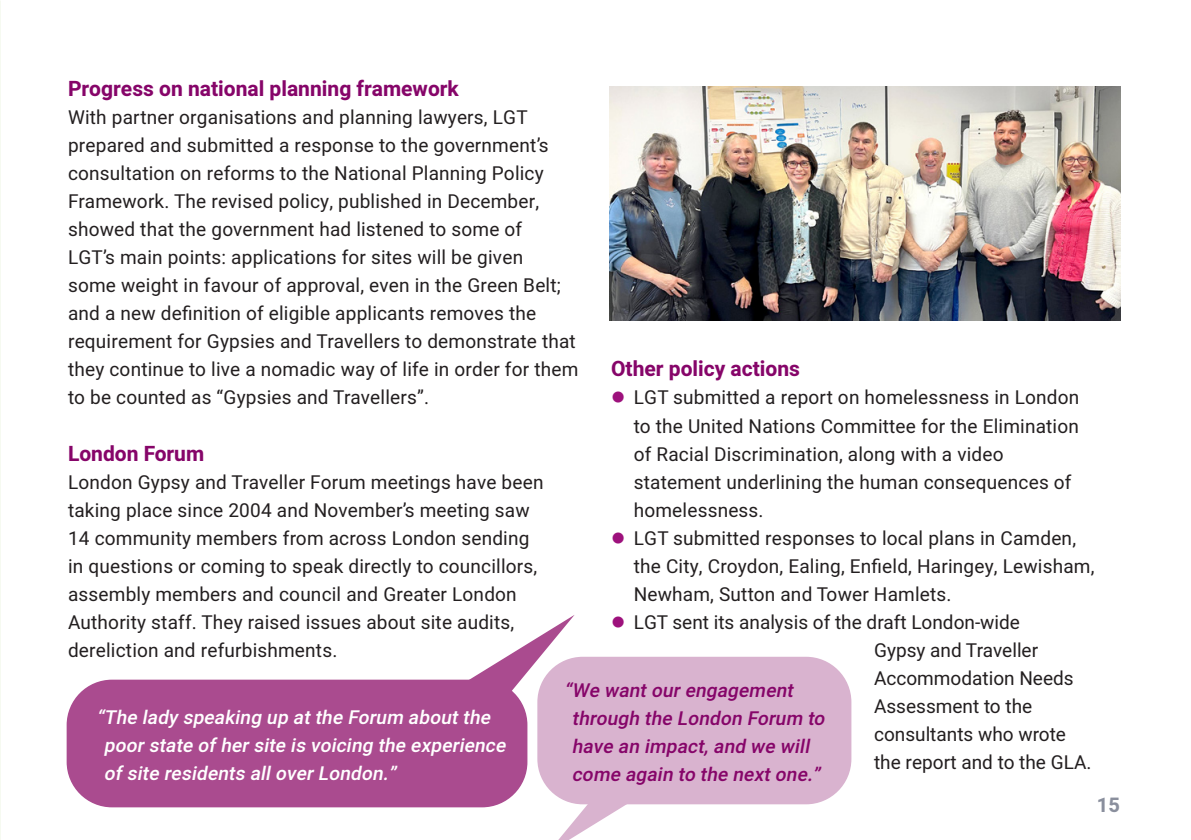
<style>
.page{position:relative;width:1191px;height:840px;background:#fff}
.page>*{position:absolute;margin:0;border:0;box-sizing:border-box;transform-origin:0 0}
.Crosshead_darker_pink_10_5_14{font:700 21px "Heebo";color:#860569}
.t1{font:700 20px "Heebo";color:#8a8f9d}
.Bodycopy{font:19px/28px "Heebo";letter-spacing:.01em;color:#231f20}
.Body_bullet{font:19px/28px "Heebo";letter-spacing:.01em;color:#231f20}
.Italic_medium_colour{font:italic 500 19px/28px "Heebo";color:#fff}
.Italic_medium_colour-2{font:italic 500 19px/28px "Heebo";color:#860569}
.s1{color:#9d117c}
</style>
<div class="page">
<img style="left:609px;top:86px;width:511px;height:234px">
<svg style="left:558px;top:796px;width:175px;height:43px"></svg>
<div style="left:537px;top:656px;width:314px;height:147px;background:#d9b3cf;border-radius:45px"></div>
<svg style="left:470px;top:615px;width:104px;height:114px"></svg>
<div style="left:67px;top:679px;width:460px;height:127px;background:#aa4b8f;border-radius:45px"></div>
<p class="Crosshead_darker_pink_10_5_14" style="left:68px;top:74px;width:392px">Progress on national planning framework</p>
<p class="Bodycopy" style="left:68px;top:103px;width:512px">With partner organisations and planning lawyers, LGT prepared and submitted a response to the government’s consultation on reforms to the National Planning Policy Framework. The revised policy, published in December, showed that the government had listened to some of<br>LGT’s main points: applications for sites will be given<br>some weight in favour of approval, even in the Green Belt; and a new definition of eligible applicants removes the requirement for Gypsies and Travellers to demonstrate that they continue to live a nomadic way of life in order for them to be counted as “Gypsies and Travellers”.</p>
<p class="Crosshead_darker_pink_10_5_14" style="left:68px;top:438px;width:138px">London Forum</p>
<p class="Bodycopy" style="left:68px;top:467px;width:477px">London Gypsy and Traveller Forum meetings have been taking place since 2004 and November’s meeting saw 14 community members from across London sending in questions or coming to speak directly to councillors, assembly members and council and Greater London Authority staff. They raised issues about site audits, dereliction and refurbishments.</p>
<p class="Crosshead_darker_pink_10_5_14" style="left:611px;top:354px;width:190px">Other policy actions</p>
<p class="Body_bullet" style="left:634px;top:383px;width:447px;text-indent:-23px"><span class="s1">●</span> LGT submitted a report on homelessness in London to the United Nations Committee for the Elimination of Racial Discrimination, along with a video statement underlining the human consequences of homelessness.</p>
<p class="Body_bullet" style="left:634px;top:523px;width:462px;text-indent:-23px"><span class="s1">●</span> LGT submitted responses to local plans in Camden, the City, Croydon, Ealing, Enfield, Haringey, Lewisham,<br>Newham, Sutton and Tower Hamlets.</p>
<p class="Body_bullet" style="left:874px;top:607px;width:219px;text-indent:-263px"><span class="s1">●</span> LGT sent its analysis of the draft London-wide<br>Gypsy and Traveller<br>Accommodation Needs<br>Assessment to the consultants who wrote the report and to the GLA.</p>
<p class="Italic_medium_colour-2" style="left:572px;top:675px;width:259px;text-indent:-8px">“We wantourengagement through the London Forum to have an impact,and we will come again to the nextone.”</p>
<p class="Italic_medium_colour" style="left:104px;top:702px;width:407px;text-indent:-8px">“The lady speaking up atthe Forum aboutthe poorstate ofhersite is voicing the experience ofsite residents alloverLondon.”</p>
<p class="t1" style="left:1096px;top:790px;width:25px">15</p>
</div>
